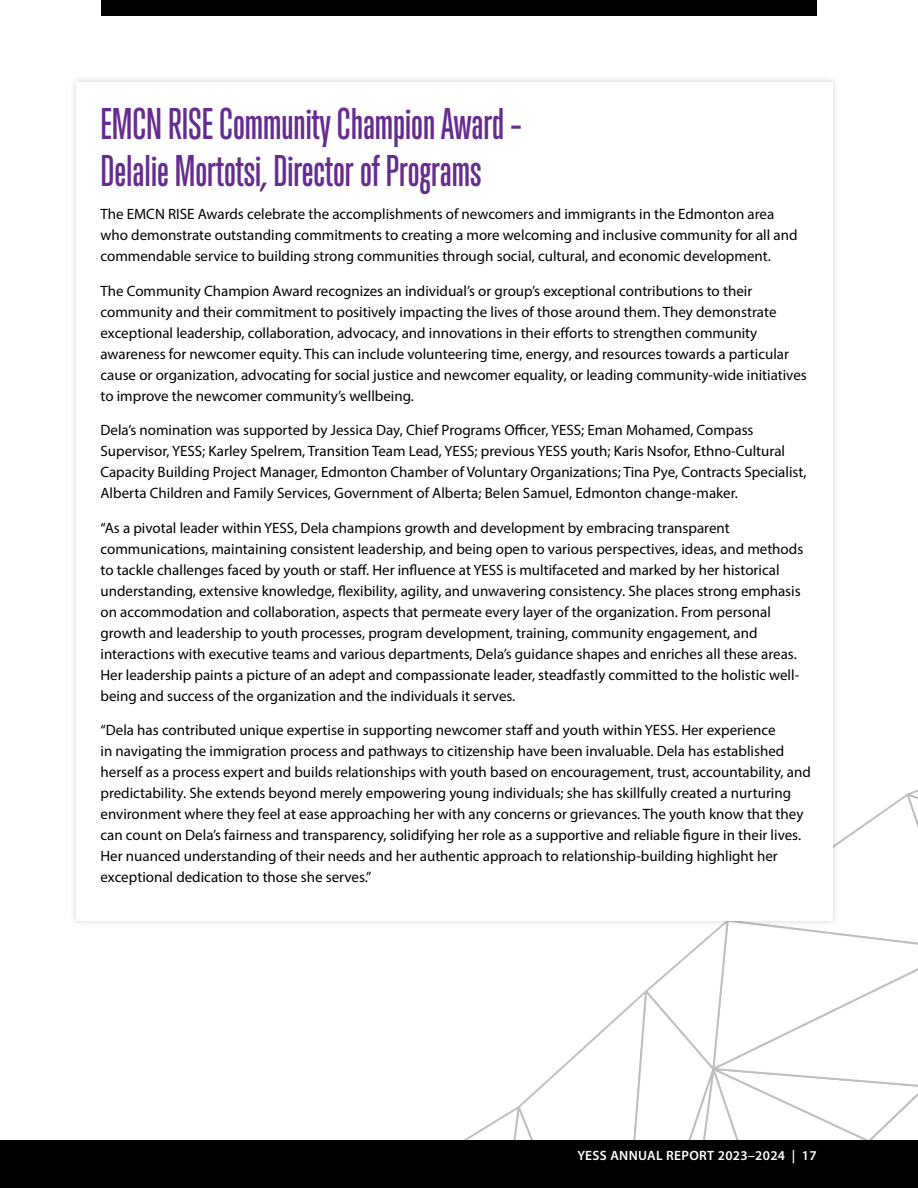
<style>
.page{position:relative;width:918px;height:1188px;background:#fff}
.page>*{position:absolute;margin:0;border:0;box-sizing:border-box;transform-origin:0 0}
.t1{font:500 40.5px/46.7px "Trump Gothic East";color:#662d91}
.t2{font:15px/21px "Myriad Pro";color:#000}
.t3{font:600 13.5px "Myriad Pro";letter-spacing:.025em;color:#fff}
</style>
<div class="page">
<svg style="left:464px;top:789px;width:454px;height:351px"></svg>
<div style="left:101px;top:0;width:716px;height:16px;background:#000"></div>
<div style="left:0;top:1140px;width:918px;height:48px;background:#000"></div>
<div style="left:69px;top:75px;width:771px;height:852px;background:#000;opacity:.2"></div>
<div style="left:76px;top:82px;width:757px;height:838px;background:#fff"></div>
<h1 class="t1" style="left:100px;top:100px;width:423px">EMCN RISE Community Champion Award –<br>Delalie Mortotsi, Director of Programs</h1>
<p class="t2" style="left:100px;top:204px;width:699px">The EMCN RISE Awards celebrate the accomplishments of newcomers and immigrants in the Edmonton area who demonstrate outstanding commitments to creating a more welcoming and inclusive community for all and commendable service to building strong communities through social, cultural, and economic development.</p>
<p class="t2" style="left:100px;top:280px;width:708px">The Community Champion Award recognizes an individual’s or group’s exceptional contributions to their community and their commitment to positively impacting the lives of those around them. They demonstrate exceptional leadership, collaboration, advocacy, and innovations in their efforts to strengthen community awareness for newcomer equity. This can include volunteering time, energy, and resources towards a particular cause or organization, advocating for social justice and newcomer equality, or leading community-wide initiatives to improve the newcomer community’s wellbeing.</p>
<p class="t2" style="left:100px;top:420px;width:707px">Dela’s nomination was supported by Jessica Day, Chief Programs Officer, YESS; Eman Mohamed, Compass Supervisor, YESS; Karley Spelrem, Transition Team Lead, YESS; previous YESS youth; Karis Nsofor, Ethno-Cultural Capacity Building Project Manager, Edmonton Chamber of Voluntary Organizations; Tina Pye, Contracts Specialist, Alberta Children and Family Services, Government of Alberta; Belen Samuel, Edmonton change-maker.</p>
<p class="t2" style="left:100px;top:517px;width:704px">“As a pivotal leader within YESS, Dela champions growth and development by embracing transparent communications, maintaining consistent leadership, and being open to various perspectives, ideas, and methods to tackle challenges faced by youth or staff. Her influence at YESS is multifaceted and marked by her historical understanding, extensive knowledge, flexibility, agility, and unwavering consistency. She places strong emphasis on accommodation and collaboration, aspects that permeate every layer of the organization. From personal growth and leadership to youth processes, program development, training, community engagement, and interactions with executive teams and various departments, Dela’s guidance shapes and enriches all these areas.<br>Her leadership paints a picture of an adept and compassionate leader, steadfastly committed to the holistic well&shy;being and success of the organization and the individuals it serves.</p>
<p class="t2" style="left:100px;top:720px;width:712px">“Dela has contributed unique expertise in supporting newcomer staff and youth within YESS. Her experience<br>in navigating the immigration process and pathways to citizenship have been invaluable. Dela has established herself as a process expert and builds relationships with youth based on encouragement, trust, accountability, and predictability. She extends beyond merely empowering young individuals; she has skillfully created a nurturing environment where they feel at ease approaching her with any concerns or grievances. The youth know that they can count on Dela’s fairness and transparency, solidifying her role as a supportive and reliable figure in their lives.<br>Her nuanced understanding of their needs and her authentic approach to relationship-building highlight her exceptional dedication to those she serves.”</p>
<p class="t3" style="left:577px;top:1147px;width:241px">YESS ANNUAL REPORT 2023–2024 | 17</p>
</div>
